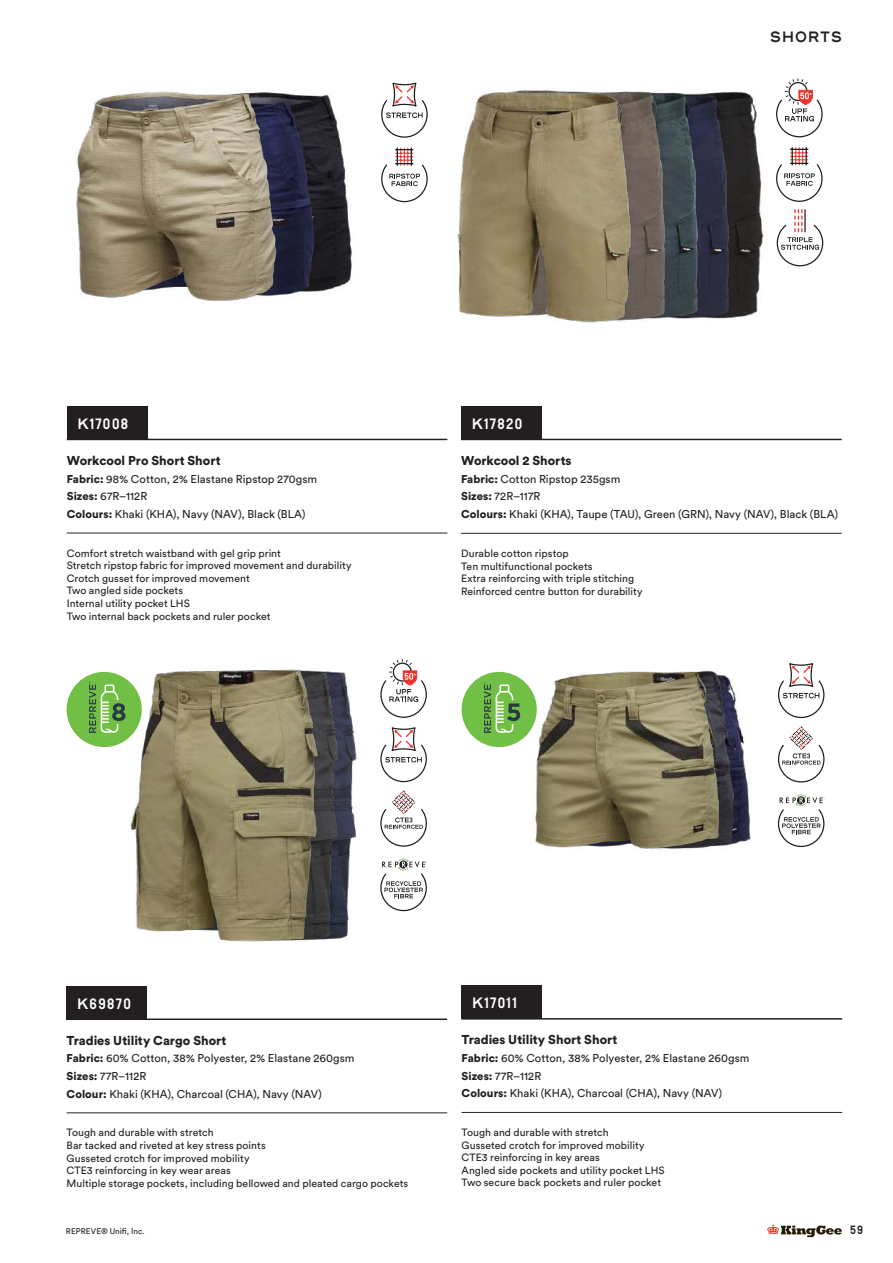
<style>
.page{position:relative;width:893px;height:1263px;background:#fff}
.page>*{position:absolute;margin:0;border:0;box-sizing:border-box;transform-origin:0 0}
.t1{font:700 15px "Plaak 46 Expanded";letter-spacing:.08em;color:#fff}
.t2{font:700 15px "Plaak 46 Expanded";letter-spacing:.07em;color:#231f20}
.t3{font:900 12.75px "Circular Std";color:#231f20}
.t4{font:700 12px "Plaak 46 Expanded";color:#231f20}
.t5{font:11.25px/17.7px "Circular Std";letter-spacing:.005em;color:#231f20}
.t6{font:10.5px/12.6px "Circular Std";letter-spacing:.005em;color:#231f20}
.t7{font:8.1px "Circular Std";letter-spacing:.01em;color:#231f20}
.s1{font-weight:900}
</style>
<div class="page">
<svg style="left:767px;top:1225px;width:75px;height:12px"></svg>
<img style="left:340px;top:141px;width:12px;height:146px">
<img style="left:298px;top:95px;width:42px;height:197px">
<img style="left:76px;top:91px;width:222px;height:210px">
<img style="left:740px;top:92px;width:24px;height:225px">
<img style="left:708px;top:91px;width:32px;height:228px">
<img style="left:675px;top:92px;width:33px;height:227px">
<img style="left:642px;top:91px;width:33px;height:229px">
<img style="left:457px;top:90px;width:185px;height:233px">
<div style="left:67px;top:406px;width:81px;height:33px;background:#231f20"></div>
<hr style="left:67px;top:439px;width:380px;height:1px;background:#231f20">
<hr style="left:67px;top:533px;width:380px;height:1px;background:#231f20">
<svg style="left:381px;top:83px;width:47px;height:55px"></svg>
<svg style="left:381px;top:148px;width:47px;height:55px"></svg>
<div style="left:461px;top:406px;width:81px;height:33px;background:#231f20"></div>
<hr style="left:461px;top:439px;width:381px;height:1px;background:#231f20">
<hr style="left:461px;top:533px;width:381px;height:1px;background:#231f20">
<svg style="left:776px;top:78px;width:47px;height:60px"></svg>
<svg style="left:776px;top:148px;width:47px;height:54px"></svg>
<svg style="left:776px;top:210px;width:48px;height:57px"></svg>
<img style="left:96px;top:668px;width:261px;height:274px">
<img style="left:506px;top:670px;width:243px;height:180px">
<div style="left:67px;top:986px;width:80px;height:33px;background:#231f20"></div>
<div style="left:462px;top:985px;width:80px;height:34px;background:#231f20"></div>
<hr style="left:67px;top:1018px;width:380px;height:2px;background:#231f20">
<hr style="left:462px;top:1018px;width:380px;height:1px;background:#231f20">
<hr style="left:67px;top:1112px;width:380px;height:1px;background:#231f20">
<hr style="left:462px;top:1112px;width:380px;height:1px;background:#231f20">
<svg style="left:380px;top:659px;width:47px;height:59px"></svg>
<svg style="left:380px;top:728px;width:47px;height:55px"></svg>
<svg style="left:778px;top:664px;width:47px;height:55px"></svg>
<svg style="left:380px;top:790px;width:47px;height:57px"></svg>
<svg style="left:380px;top:858px;width:47px;height:54px"></svg>
<svg style="left:777px;top:794px;width:48px;height:54px"></svg>
<svg style="left:778px;top:726px;width:47px;height:57px"></svg>
<div style="left:67px;top:672px;width:75px;height:75px;background:#71bf44;border-radius:50%"></div>
<svg style="left:89px;top:682px;width:37px;height:51px"></svg>
<div style="left:462px;top:672px;width:75px;height:75px;background:#71bf44;border-radius:50%"></div>
<svg style="left:484px;top:682px;width:36px;height:51px"></svg>
<h1 class="t2" style="left:770px;top:28px;width:73px">SHORTS</h1>
<h1 class="t1" style="left:77px;top:415px;width:52px">K17008</h1>
<p class="t3" style="left:67px;top:452px;width:155px">Workcool Pro Short Short</p>
<p class="t5" style="left:67px;top:470px;width:252px"><span class="s1">Fabric:</span> 98% Cotton, 2% Elastane Ripstop 270gsm<br><span class="s1">Sizes:</span> 67R–112R<br><span class="s1">Colours:</span> Khaki (KHA), Navy (NAV), Black (BLA)</p>
<p class="t6" style="left:67px;top:546px;width:286px">Comfort stretch waistband with gel grip print<br>Stretch ripstop fabric for improved movement and durability Crotch gusset for improved movement<br>Two angled side pockets<br>Internal utility pocket LHS<br>Two internal back pockets and ruler pocket</p>
<h1 class="t1" style="left:472px;top:415px;width:52px">K17820</h1>
<p class="t3" style="left:461px;top:452px;width:112px">Workcool 2 Shorts</p>
<p class="t5" style="left:461px;top:470px;width:378px"><span class="s1">Fabric:</span> Cotton Ripstop 235gsm<br><span class="s1">Sizes:</span> 72R–117R<br><span class="s1">Colours:</span> Khaki (KHA), Taupe (TAU), Green (GRN), Navy (NAV), Black (BLA)</p>
<p class="t6" style="left:461px;top:547px;width:183px">Durable cotton ripstop<br>Ten multifunctional pockets<br>Extra reinforcing with triple stitching Reinforced centre button for durability</p>
<h1 class="t1" style="left:77px;top:995px;width:55px">K69870</h1>
<h1 class="t1" style="left:472px;top:994px;width:46px">K17011</h1>
<p class="t3" style="left:67px;top:1031px;width:161px">Tradies Utility Cargo Short</p>
<p class="t5" style="left:67px;top:1049px;width:289px"><span class="s1">Fabric:</span> 60% Cotton, 38% Polyester, 2% Elastane 260gsm<br><span class="s1">Sizes:</span> 77R–112R<br><span class="s1">Colour:</span> Khaki (KHA), Charcoal (CHA), Navy (NAV)</p>
<p class="t3" style="left:462px;top:1031px;width:157px">Tradies Utility Short Short</p>
<p class="t5" style="left:462px;top:1049px;width:289px"><span class="s1">Fabric:</span> 60% Cotton, 38% Polyester, 2% Elastane 260gsm<br><span class="s1">Sizes:</span> 77R–112R<br><span class="s1">Colours:</span> Khaki (KHA), Charcoal (CHA), Navy (NAV)</p>
<p class="t6" style="left:67px;top:1126px;width:343px">Tough and durable with stretch<br>Bar tacked and riveted at key stress points<br>Gusseted crotch for improved mobility<br>CTE3 reinforcing in key wear areas<br>Multiple storage pockets, including bellowed and pleated cargo pockets</p>
<p class="t6" style="left:462px;top:1126px;width:205px">Tough and durable with stretch<br>Gusseted crotch for improved mobility CTE3 reinforcing in key areas<br>Angled side pockets and utility pocket LHS Two secure back pockets and ruler pocket</p>
<p class="t7" style="left:66px;top:1226px;width:80px">REPREVE® Unifi, Inc.</p>
<p class="t4" style="left:850px;top:1223px;width:14px">59</p>
</div>
